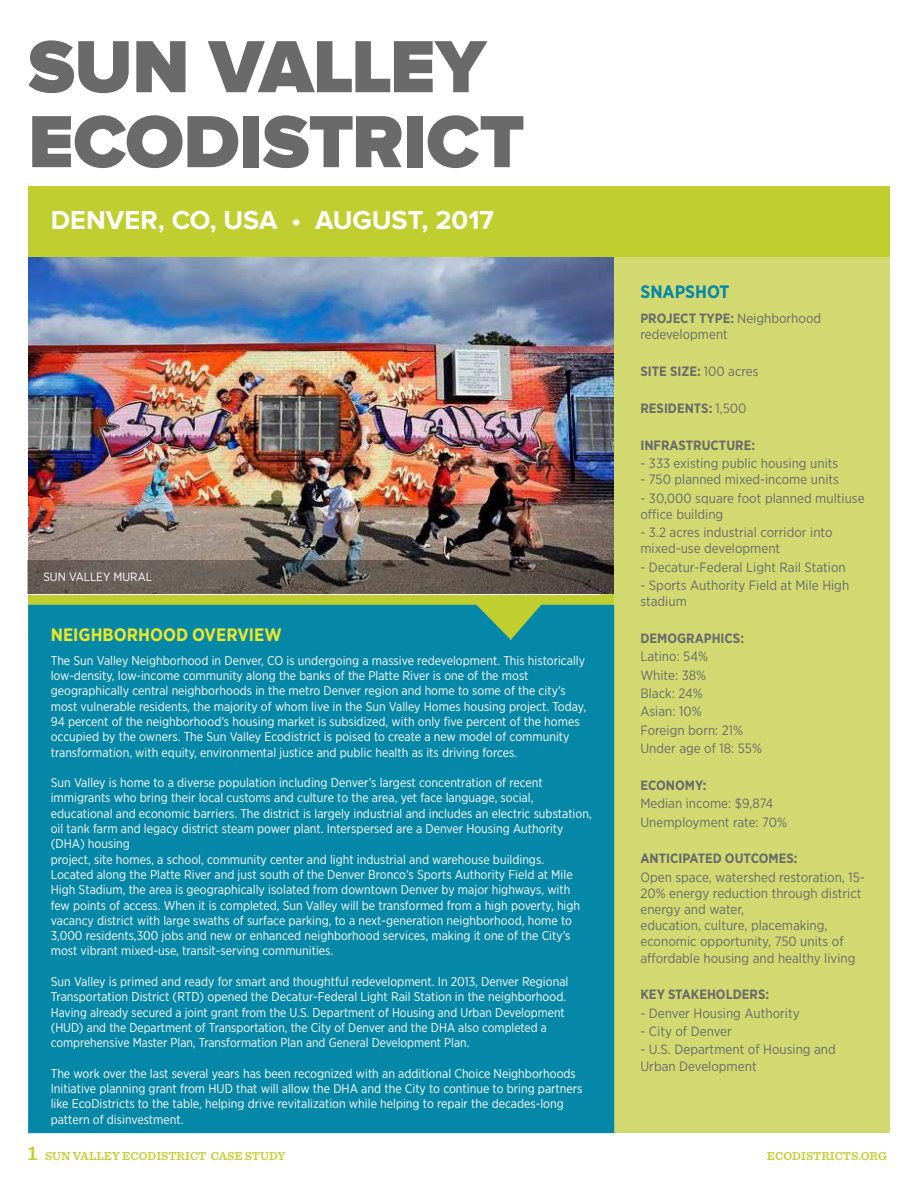
<style>
.page{position:relative;width:918px;height:1188px;background:#fff}
.page>*{position:absolute;margin:0;border:0;box-sizing:border-box;transform-origin:0 0}
.t1{font:900 76.5px/75px "Proxima Nova";letter-spacing:-.01em;color:#6a6a6a}
.t2{font:700 27px "Proxima Nova";letter-spacing:-.005em;color:#fff}
.t3{font:700 18px "Gotham Narrow";color:#ebe72a}
.t4{font:700 18px "Gotham Narrow";color:#0587a8}
.t5{font:13.5px/16.2px "Gotham Narrow";color:#6a6a6a}
.t6{font:700 13.5px "Gotham Narrow";color:#6a6a6a}
.t7{font:12.75px/15.3px "Gotham Narrow";color:#fff}
.t8{font:600 12px "Sentinel";color:#c1ce30}
.t9{font:12px "Gotham Narrow";color:#fff}
.s1{font-weight:700}
.s2{font-weight:400}
.s3{font-size:21px}
</style>
<div class="page">
<div style="left:602px;top:256px;width:288px;height:877px;background:#d2d971"></div>
<img style="left:28px;top:256px;width:586px;height:305px">
<div style="left:28px;top:186px;width:862px;height:70px;background:#c1ce30"></div>
<div style="left:28px;top:595px;width:586px;height:44px;background:#c1ce30"></div>
<div style="left:28px;top:605px;width:586px;height:528px;background:#0587a8"></div>
<svg style="left:27px;top:561px;width:587px;height:33px;background:#5c534d"></svg>
<h1 class="t1" style="left:28px;top:32px;width:498px">SUN VALLEY<br>ECODISTRICT</h1>
<h2 class="t2" style="left:51px;top:204px;width:445px">DENVER, CO, USA • AUGUST, 2017</h2>
<p class="t9" style="left:43px;top:569px;width:110px">SUN VALLEY MURAL</p>
<h3 class="t3" style="left:51px;top:623px;width:233px">NEIGHBORHOOD OVERVIEW</h3>
<p class="t7" style="left:51px;top:652px;width:537px">The Sun Valley Neighborhood in Denver, CO is undergoing a massive redevelopment. This historically low-density, low-income community along the banks of the Platte River is one of the most geographically central neighborhoods in the metro Denver region and home to some of the city’s most vulnerable residents, the majority of whom live in the Sun Valley Homes housing project. Today, 94 percent of the neighborhood’s housing market is subsidized, with only five percent of the homes occupied by the owners. The Sun Valley Ecodistrict is poised to create a new model of community transformation, with equity, environmental justice and public health as its driving forces.</p>
<p class="t7" style="left:51px;top:775px;width:542px">Sun Valley is home to a diverse population including Denver’s largest concentration of recent immigrants who bring their local customs and culture to the area, yet face language, social, educational and economic barriers. The district is largely industrial and includes an electric substation, oil tank farm and legacy district steam power plant. Interspersed are a Denver Housing Authority (DHA) housing<br>project, site homes, a school, community center and light industrial and warehouse buildings.<br>Located along the Platte River and just south of the Denver Bronco’s Sports Authority Field at Mile High Stadium, the area is geographically isolated from downtown Denver by major highways, with few points of access. When it is completed, Sun Valley will be transformed from a high poverty, high vacancy district with large swaths of surface parking, to a next-generation neighborhood, home to 3,000 residents,300 jobs and new or enhanced neighborhood services, making it one of the City’s most vibrant mixed-use, transit-serving communities.</p>
<p class="t7" style="left:51px;top:974px;width:519px">Sun Valley is primed and ready for smart and thoughtful redevelopment. In 2013, Denver Regional Transportation District (RTD) opened the Decatur-Federal Light Rail Station in the neighborhood.<br>Having already secured a joint grant from the U.S. Department of Housing and Urban Development (HUD) and the Department of Transportation, the City of Denver and the DHA also completed a comprehensive Master Plan, Transformation Plan and General Development Plan.</p>
<p class="t7" style="left:51px;top:1065px;width:533px">The work over the last several years has been recognized with an additional Choice Neighborhoods Initiative planning grant from HUD that will allow the DHA and the City to continue to bring partners like EcoDistricts to the table, helping drive revitalization while helping to repair the decades-long pattern of disinvestment.</p>
<h3 class="t4" style="left:640px;top:281px;width:91px">SNAPSHOT</h3>
<p class="t5" style="left:640px;top:310px;width:182px"><span class="s1">PROJECT TYPE:</span> Neighborhood redevelopment</p>
<p class="t6" style="left:640px;top:363px;width:120px">SITE SIZE: <span class="s2">100 acres</span></p>
<p class="t6" style="left:640px;top:400px;width:108px">RESIDENTS: <span class="s2">1,500</span></p>
<p class="t6" style="left:640px;top:436px;width:116px">INFRASTRUCTURE:</p>
<p class="t5" style="left:640px;top:455px;width:199px">- 333 existing public housing units</p>
<p class="t5" style="left:640px;top:471px;width:200px">- 750 planned mixed-income units</p>
<p class="t5" style="left:640px;top:489px;width:226px">- 30,000 square foot planned multiuse office building</p>
<p class="t5" style="left:640px;top:524px;width:194px">- 3.2 acres industrial corridor into mixed-use development</p>
<p class="t5" style="left:640px;top:559px;width:207px">- Decatur-Federal Light Rail Station</p>
<p class="t5" style="left:640px;top:577px;width:210px">- Sports Authority Field at Mile High stadium</p>
<p class="t6" style="left:640px;top:630px;width:105px">DEMOGRAPHICS:</p>
<p class="t5" style="left:640px;top:647px;width:123px;line-height:18.3px">Latino: 54%<br>White: 38%<br>Black: 24%<br>Asian: 10%<br>Foreign born: 21%<br>Under age of 18: 55%</p>
<p class="t6" style="left:640px;top:776px;width:68px">ECONOMY:</p>
<p class="t5" style="left:640px;top:794px;width:148px;line-height:18.3px">Median income: $9,874<br>Unemployment rate: 70%</p>
<p class="t6" style="left:640px;top:850px;width:159px">ANTICIPATED OUTCOMES:</p>
<p class="t5" style="left:640px;top:869px;width:226px">Open space, watershed restoration, 15- 20% energy reduction through district energy and water,<br>education, culture, placemaking, economic opportunity, 750 units of affordable housing and healthy living</p>
<p class="t6" style="left:640px;top:986px;width:130px">KEY STAKEHOLDERS:</p>
<p class="t5" style="left:640px;top:1005px;width:161px">- Denver Housing Authority</p>
<p class="t5" style="left:640px;top:1023px;width:93px">- City of Denver</p>
<p class="t5" style="left:640px;top:1041px;width:197px">- U.S. Department of Housing and<br>Urban Development</p>
<p class="t8" style="left:27px;top:1147px;width:260px"><span class="s3">1</span> SUN VALLEY ECODISTRICT CASE STUDY</p>
<p class="t8" style="left:767px;top:1147px;width:121px">ECODISTRICTS.ORG</p>
</div>
